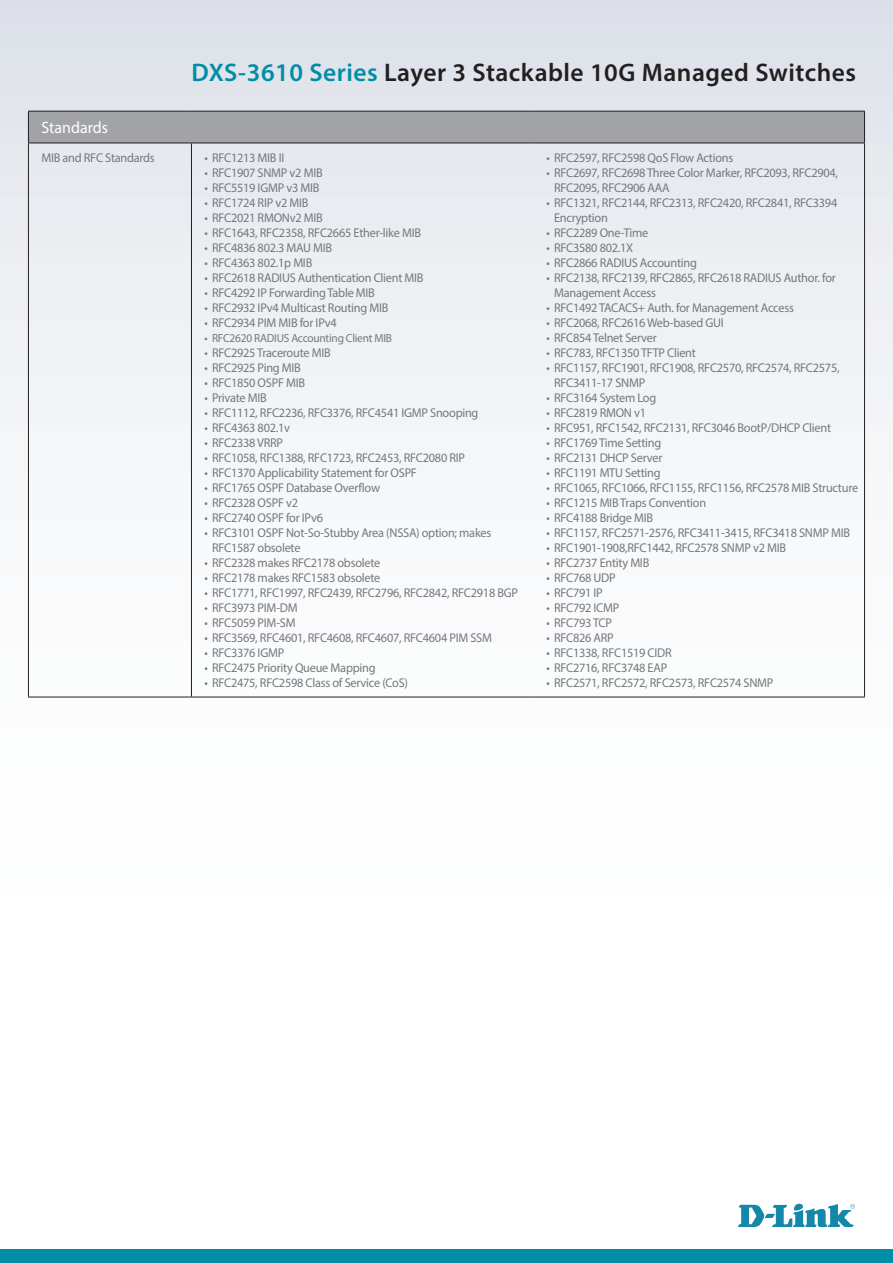
<style>
.page{position:relative;width:893px;height:1263px;background:#fff}
.page>*{position:absolute;margin:0;border:0;box-sizing:border-box;transform-origin:0 0}
.t1{font:600 25.5px "Myriad Pro";letter-spacing:.02em;color:#231f20}
.t2{font:16.5px "Myriad Pro";color:#fff}
.t3{font:12.75px/15px "Myriad Pro";letter-spacing:-.02em;color:#74787d}
.t4{font:11.7px "Myriad Pro";letter-spacing:-.02em;color:#74787d}
.s1{color:#008da8}
</style>
<div class="page">
<div style="left:0;top:0;width:893px;height:1084px;background:linear-gradient(to bottom,#e2e5ec,#fff)"></div>
<div style="left:0;top:1249px;width:893px;height:14px;background:#008da8"></div>
<svg style="left:738px;top:1203px;width:117px;height:24px"></svg>
<div style="left:28px;top:111px;width:836px;height:32px;background:#a1a3a7"></div>
<hr style="left:864px;top:112px;width:1px;height:31px;background:#231f20">
<hr style="left:28px;top:143px;width:1px;height:554px;background:#231f20">
<hr style="left:191px;top:143px;width:1px;height:554px;background:#231f20">
<hr style="left:864px;top:143px;width:1px;height:554px;background:#231f20">
<hr style="left:28px;top:143px;width:163px;height:1px;background:#231f20">
<hr style="left:191px;top:143px;width:342px;height:1px;background:#231f20">
<hr style="left:533px;top:143px;width:332px;height:1px;background:#231f20">
<hr style="left:28px;top:111px;width:163px;height:1px;background:#231f20">
<hr style="left:191px;top:111px;width:342px;height:1px;background:#231f20">
<hr style="left:533px;top:111px;width:332px;height:1px;background:#231f20">
<hr style="left:28px;top:112px;width:1px;height:31px;background:#231f20">
<hr style="left:28px;top:697px;width:163px;height:1px;background:#231f20">
<hr style="left:191px;top:697px;width:342px;height:1px;background:#231f20">
<hr style="left:533px;top:697px;width:332px;height:1px;background:#231f20">
<h1 class="t1" style="left:191px;top:56px;width:666px"><span class="s1">DXS-3610 Series</span> Layer 3 Stackable 10G Managed Switches</h1>
<p class="t2" style="left:41px;top:118px;width:68px">Standards</p>
<p class="t3" style="left:41px;top:150px;width:115px">MIB and RFC Standards</p>
<p class="t3" style="left:204px;top:150px;width:81px">• RFC1213 MIB II</p>
<p class="t3" style="left:204px;top:165px;width:120px">• RFC1907 SNMP v2 MIB</p>
<p class="t3" style="left:204px;top:180px;width:116px">• RFC5519 IGMP v3 MIB</p>
<p class="t3" style="left:204px;top:195px;width:105px">• RFC1724 RIP v2 MIB</p>
<p class="t3" style="left:204px;top:210px;width:120px">• RFC2021 RMONv2 MIB</p>
<p class="t3" style="left:204px;top:225px;width:218px">• RFC1643, RFC2358, RFC2665 Ether-like MIB</p>
<p class="t3" style="left:204px;top:240px;width:129px">• RFC4836 802.3 MAU MIB</p>
<p class="t3" style="left:204px;top:255px;width:109px">• RFC4363 802.1p MIB</p>
<p class="t3" style="left:204px;top:270px;width:221px">• RFC2618 RADIUS Authentication Client MIB</p>
<p class="t3" style="left:204px;top:285px;width:172px">• RFC4292 IP Forwarding Table MIB</p>
<p class="t3" style="left:204px;top:300px;width:185px">• RFC2932 IPv4 Multicast Routing MIB</p>
<p class="t3" style="left:204px;top:315px;width:134px">• RFC2934 PIM MIB for IPv4</p>
<p class="t4" style="left:204px;top:331px;width:189px">• RFC2620 RADIUS Accounting Client MIB</p>
<p class="t3" style="left:204px;top:345px;width:128px">• RFC2925 Traceroute MIB</p>
<p class="t3" style="left:204px;top:360px;width:98px">• RFC2925 Ping MIB</p>
<p class="t3" style="left:204px;top:375px;width:102px">• RFC1850 OSPF MIB</p>
<p class="t3" style="left:204px;top:390px;width:64px">• Private MIB</p>
<p class="t3" style="left:204px;top:405px;width:275px">• RFC1112, RFC2236, RFC3376, RFC4541 IGMP Snooping</p>
<p class="t3" style="left:204px;top:420px;width:87px">• RFC4363 802.1v</p>
<p class="t3" style="left:204px;top:435px;width:80px">• RFC2338 VRRP</p>
<p class="t3" style="left:204px;top:450px;width:262px">• RFC1058, RFC1388, RFC1723, RFC2453, RFC2080 RIP</p>
<p class="t3" style="left:204px;top:465px;width:214px">• RFC1370 Applicability Statement for OSPF</p>
<p class="t3" style="left:204px;top:480px;width:177px">• RFC1765 OSPF Database Overflow</p>
<p class="t3" style="left:204px;top:495px;width:95px">• RFC2328 OSPF v2</p>
<p class="t3" style="left:204px;top:510px;width:120px">• RFC2740 OSPF for IPv6</p>
<p class="t3" style="left:212px;top:525px;width:281px;text-indent:-7px">• RFC3101 OSPF Not-So-Stubby Area (NSSA) option; makes<br>RFC1587 obsolete</p>
<p class="t3" style="left:204px;top:555px;width:177px">• RFC2328 makes RFC2178 obsolete</p>
<p class="t3" style="left:204px;top:570px;width:177px">• RFC2178 makes RFC1583 obsolete</p>
<p class="t3" style="left:204px;top:585px;width:315px">• RFC1771, RFC1997, RFC2439, RFC2796, RFC2842, RFC2918 BGP</p>
<p class="t3" style="left:204px;top:600px;width:95px">• RFC3973 PIM-DM</p>
<p class="t3" style="left:204px;top:615px;width:93px">• RFC5059 PIM-SM</p>
<p class="t3" style="left:204px;top:630px;width:289px">• RFC3569, RFC4601, RFC4608, RFC4607, RFC4604 PIM SSM</p>
<p class="t3" style="left:204px;top:645px;width:81px">• RFC3376 IGMP</p>
<p class="t3" style="left:204px;top:660px;width:173px">• RFC2475 Priority Queue Mapping</p>
<p class="t3" style="left:204px;top:675px;width:205px">• RFC2475, RFC2598 Class of Service (CoS)</p>
<p class="t3" style="left:546px;top:150px;width:188px">• RFC2597, RFC2598 QoS Flow Actions</p>
<p class="t3" style="left:554px;top:165px;width:286px;text-indent:-7px">• RFC2697, RFC2698 Three Color Marker, RFC2093, RFC2904,<br>RFC2095, RFC2906 AAA</p>
<p class="t3" style="left:554px;top:195px;width:285px;text-indent:-7px">• RFC1321, RFC2144, RFC2313, RFC2420, RFC2841, RFC3394<br>Encryption</p>
<p class="t3" style="left:546px;top:225px;width:103px">• RFC2289 One-Time</p>
<p class="t3" style="left:546px;top:240px;width:88px">• RFC3580 802.1X</p>
<p class="t3" style="left:546px;top:255px;width:152px">• RFC2866 RADIUS Accounting</p>
<p class="t3" style="left:554px;top:270px;width:283px;text-indent:-7px">• RFC2138, RFC2139, RFC2865, RFC2618 RADIUS Author. for<br>Management Access</p>
<p class="t3" style="left:546px;top:300px;width:249px">• RFC1492 TACACS+ Auth. for Management Access</p>
<p class="t3" style="left:546px;top:315px;width:179px">• RFC2068, RFC2616 Web-based GUI</p>
<p class="t3" style="left:546px;top:330px;width:112px">• RFC854 Telnet Server</p>
<p class="t3" style="left:546px;top:345px;width:151px">• RFC783, RFC1350 TFTP Client</p>
<p class="t3" style="left:554px;top:360px;width:287px;text-indent:-7px">• RFC1157, RFC1901, RFC1908, RFC2570, RFC2574, RFC2575,<br>RFC3411-17 SNMP</p>
<p class="t3" style="left:546px;top:390px;width:111px">• RFC3164 System Log</p>
<p class="t3" style="left:546px;top:405px;width:101px">• RFC2819 RMON v1</p>
<p class="t3" style="left:546px;top:420px;width:286px">• RFC951, RFC1542, RFC2131, RFC3046 BootP/DHCP Client</p>
<p class="t3" style="left:546px;top:435px;width:116px">• RFC1769 Time Setting</p>
<p class="t3" style="left:546px;top:450px;width:117px">• RFC2131 DHCP Server</p>
<p class="t3" style="left:546px;top:465px;width:116px">• RFC1191 MTU Setting</p>
<p class="t3" style="left:546px;top:480px;width:313px">• RFC1065, RFC1066, RFC1155, RFC1156, RFC2578 MIB Structure</p>
<p class="t3" style="left:546px;top:495px;width:161px">• RFC1215 MIB Traps Convention</p>
<p class="t3" style="left:546px;top:510px;width:108px">• RFC4188 Bridge MIB</p>
<p class="t3" style="left:546px;top:525px;width:305px">• RFC1157, RFC2571-2576, RFC3411-3415, RFC3418 SNMP MIB</p>
<p class="t3" style="left:546px;top:540px;width:241px">• RFC1901-1908,RFC1442, RFC2578 SNMP v2 MIB</p>
<p class="t3" style="left:546px;top:555px;width:104px">• RFC2737 Entity MIB</p>
<p class="t3" style="left:546px;top:570px;width:71px">• RFC768 UDP</p>
<p class="t3" style="left:546px;top:585px;width:58px">• RFC791 IP</p>
<p class="t3" style="left:546px;top:600px;width:74px">• RFC792 ICMP</p>
<p class="t3" style="left:546px;top:615px;width:67px">• RFC793 TCP</p>
<p class="t3" style="left:546px;top:630px;width:69px">• RFC826 ARP</p>
<p class="t3" style="left:546px;top:645px;width:127px">• RFC1338, RFC1519 CIDR</p>
<p class="t3" style="left:546px;top:660px;width:122px">• RFC2716, RFC3748 EAP</p>
<p class="t3" style="left:546px;top:675px;width:228px">• RFC2571, RFC2572, RFC2573, RFC2574 SNMP</p>
</div>
